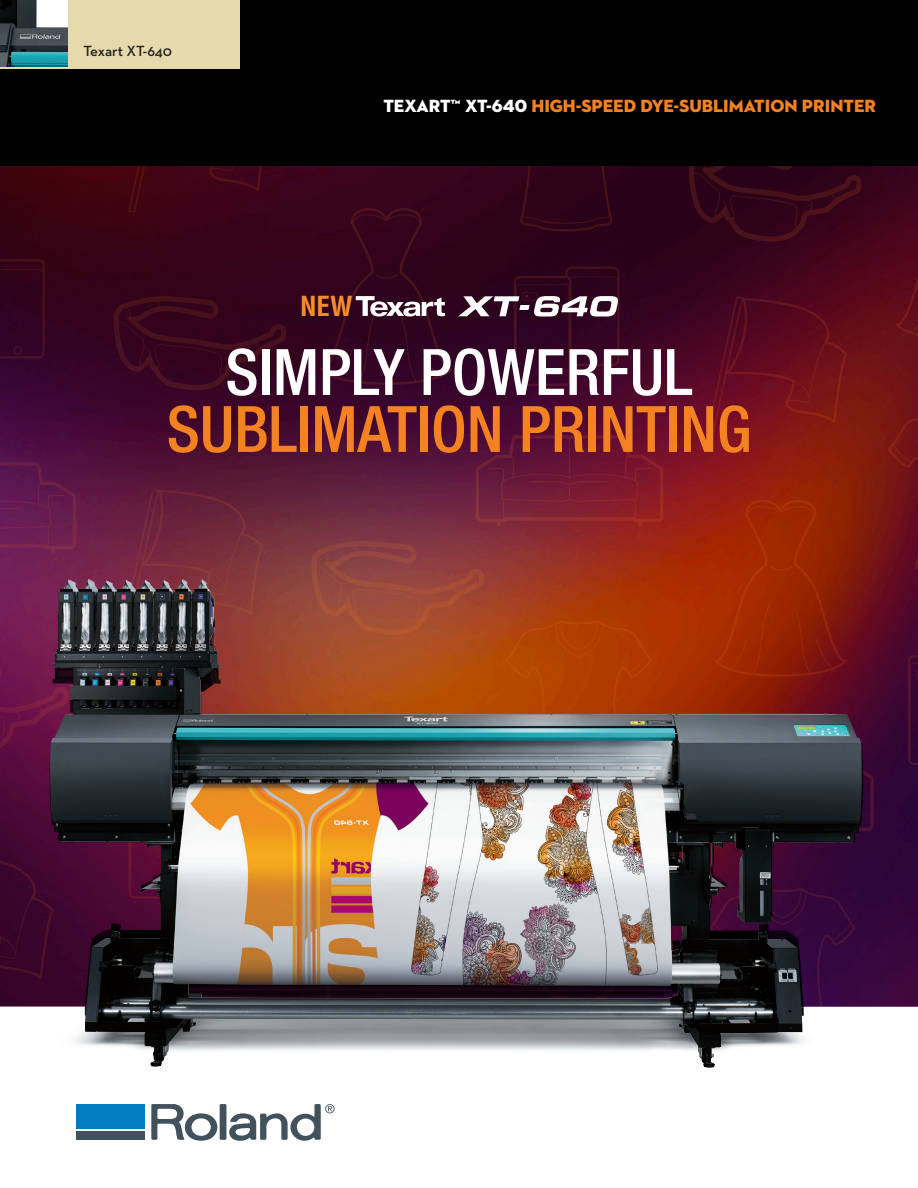
<style>
.page{position:relative;width:918px;height:1188px;background:#fff}
.page>*{position:absolute;margin:0;border:0;box-sizing:border-box;transform-origin:0 0}
.t1{font:500 condensed 64.05px "Helvetica Neue LT Std";color:#f58220}
.t2{font:500 condensed 64.05px "Helvetica Neue LT Std";color:#fff}
.t3{font:700 condensed 27px "Helvetica LT Std";color:#f68d2c}
.t4{font:18px "Neutraface 2 Display Titling";color:#f58220}
.t5{font:600 15px "Neutraface 2 Text";letter-spacing:-.015em;color:#231f20}
.s1{color:#fff}
</style>
<div class="page">
<img style="left:0;top:166px;width:918px;height:841px">
<div style="left:0;top:0;width:918px;height:166px;background:#000001"></div>
<div style="left:0;top:0;width:240px;height:68px;background:#e6daac"></div>
<img style="left:0;top:0;width:68px;height:67px">
<img style="left:23px;top:554px;width:866px;height:514px">
<img style="left:50px;top:579px;width:111px;height:485px">
<div style="left:220px;top:1104px;width:6px;height:36px;background:#41525c"></div>
<svg style="left:151px;top:1104px;width:66px;height:37px"></svg>
<div style="left:76px;top:1131px;width:69px;height:9px;background:#41525c"></div>
<div style="left:76px;top:1104px;width:69px;height:24px;background:#007cc2"></div>
<svg style="left:229px;top:1104px;width:106px;height:37px"></svg>
<svg style="left:356px;top:296px;width:89px;height:21px"></svg>
<svg style="left:458px;top:296px;width:161px;height:20px"></svg>
<p class="t5" style="left:84px;top:41px;width:90px">Texart XT-640</p>
<p class="t4" style="left:383px;top:94px;width:494px"><span class="s1">TEXART™ XT-640</span> HIGH-SPEED DYE-SUBLIMATION PRINTER</p>
<h2 class="t3" style="left:300px;top:289px;width:54px">NEW</h2>
<h1 class="t2" style="left:225px;top:334px;width:469px">SIMPLY POWERFUL</h1>
<h1 class="t1" style="left:167px;top:391px;width:586px">SUBLIMATION PRINTING</h1>
</div>
